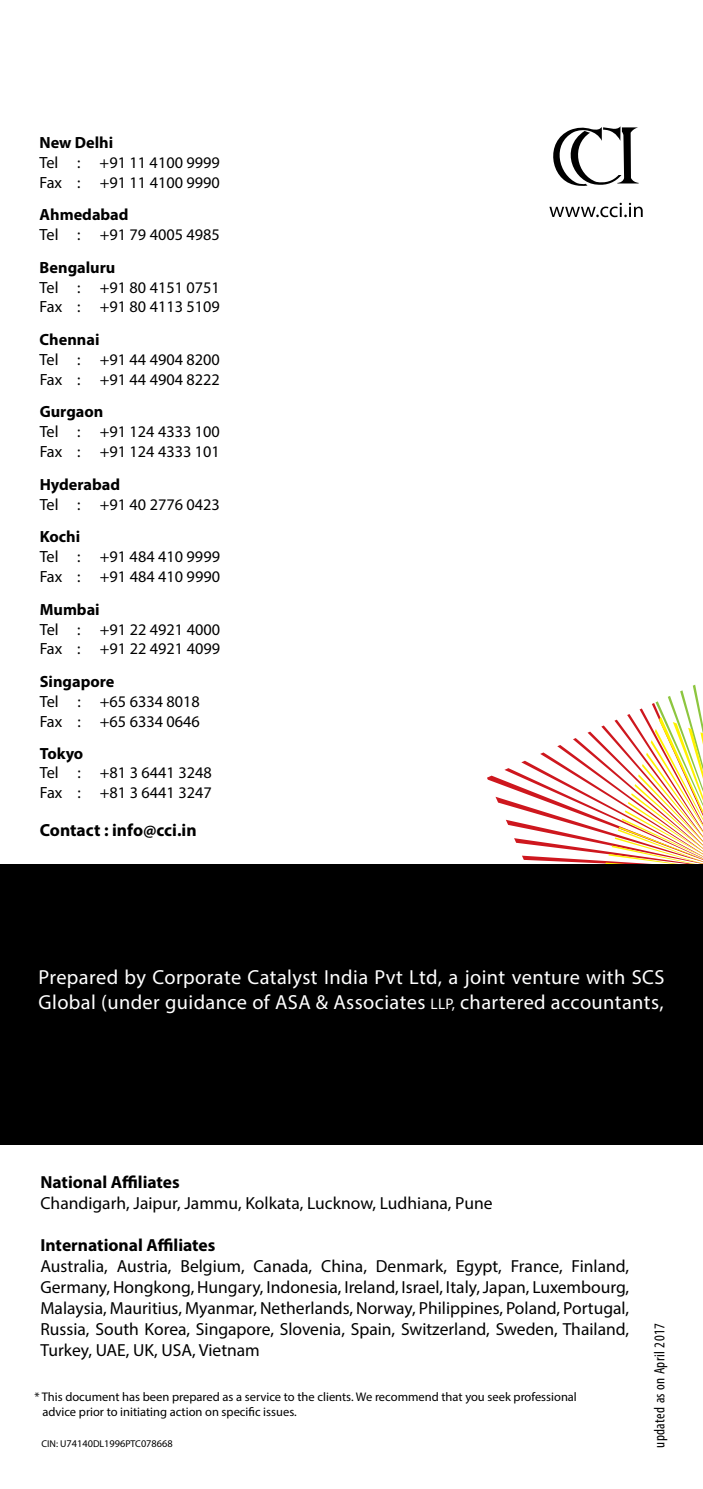
<style>
.page{position:relative;width:703px;height:1489px;background:#fff}
.page>*{position:absolute;margin:0;border:0;box-sizing:border-box;transform-origin:0 0}
.t1{font:20.25px/24.5px "Myriad Pro";letter-spacing:.02em;color:#fff}
.t2{font:17.5px/21px "Myriad Pro";color:#000;text-align:justify}
.t3{font:700 17.5px "Myriad Pro";color:#000}
.t4{font:16.25px/19.5px "Myriad Pro";color:#000}
.t5{font:700 16.25px "Myriad Pro";color:#000}
.t6{font:condensed 15px "Myriad Pro";letter-spacing:.03em;color:#000}
.t7{font:12.5px/15px "Myriad Pro";color:#000}
.t8{font:10.25px "Myriad Pro";color:#000}
.s1{font-size:15.25px}
.s2{font-size:9.75px}
</style>
<div class="page">
<svg style="left:487px;top:684px;width:215px;height:180px"></svg>
<div style="left:1px;top:864px;width:701px;height:280px;background:#000"></div>
<svg style="left:553px;top:126px;width:85px;height:60px"></svg>
<svg style="left:549px;top:203px;width:93px;height:14px"></svg>
<p class="t5" style="left:40px;top:132px;width:75px">New Delhi</p>
<p class="t4" style="left:40px;top:153px;width:182px">Tel : +91 11 4100 9999<br>Fax : +91 11 4100 9990</p>
<p class="t5" style="left:40px;top:204px;width:90px">Ahmedabad</p>
<p class="t4" style="left:40px;top:225px;width:182px">Tel : +91 79 4005 4985</p>
<p class="t5" style="left:40px;top:257px;width:77px">Bengaluru</p>
<p class="t4" style="left:40px;top:277px;width:182px">Tel : +91 80 4151 0751<br>Fax : +91 80 4113 5109</p>
<p class="t5" style="left:40px;top:329px;width:61px">Chennai</p>
<p class="t4" style="left:40px;top:349px;width:182px">Tel : +91 44 4904 8200<br>Fax : +91 44 4904 8222</p>
<p class="t5" style="left:40px;top:401px;width:65px">Gurgaon</p>
<p class="t4" style="left:40px;top:421px;width:182px">Tel : +91 124 4333 100<br>Fax : +91 124 4333 101</p>
<p class="t5" style="left:40px;top:473px;width:82px">Hyderabad</p>
<p class="t4" style="left:40px;top:494px;width:182px">Tel : +91 40 2776 0423</p>
<p class="t5" style="left:40px;top:526px;width:42px">Kochi</p>
<p class="t4" style="left:40px;top:546px;width:182px">Tel : +91 484 410 9999<br>Fax : +91 484 410 9990</p>
<p class="t5" style="left:40px;top:598px;width:61px">Mumbai</p>
<p class="t4" style="left:40px;top:619px;width:182px">Tel : +91 22 4921 4000<br>Fax : +91 22 4921 4099</p>
<p class="t5" style="left:40px;top:670px;width:76px">Singapore</p>
<p class="t4" style="left:40px;top:691px;width:161px">Tel : +65 6334 8018<br>Fax : +65 6334 0646</p>
<p class="t5" style="left:40px;top:742px;width:45px">Tokyo</p>
<p class="t4" style="left:40px;top:762px;width:173px">Tel : +81 3 6441 3248<br>Fax : +81 3 6441 3247</p>
<p class="t3" style="left:40px;top:819px;width:158px">Contact : info@cci.in</p>
<p class="t1" style="left:39px;top:964px;width:627px">Prepared by Corporate Catalyst India Pvt Ltd, a joint venture with SCS<br>Global (under guidance of ASA &amp; Associates <span class="s1">LLP,</span> chartered accountants,</p>
<p class="t3" style="left:40px;top:1170px;width:141px">National Affiliates</p>
<p class="t2" style="left:40px;top:1192px;width:453px">Chandigarh, Jaipur, Jammu, Kolkata, Lucknow, Ludhiana, Pune</p>
<p class="t3" style="left:40px;top:1233px;width:176px">International Affiliates</p>
<p class="t2" style="left:40px;top:1255px;width:590px">Australia, Austria, Belgium, Canada, China, Denmark, Egypt, France, Finland, Germany, Hongkong, Hungary, Indonesia, Ireland, Israel, Italy, Japan, Luxembourg, Malaysia, Mauritius, Myanmar, Netherlands, Norway, Philippines, Poland, Portugal, Russia, South Korea, Singapore, Slovenia, Spain, Switzerland, Sweden, Thailand, Turkey, UAE, UK, USA, Vietnam</p>
<p class="t7" style="left:42px;top:1388px;width:535px;text-indent:-8px">* This document has been prepared as a service to the clients. We recommend that you seek professional advice prior to initiating action on specific issues.</p>
<p class="t8" style="left:41px;top:1437px;width:133px"><span class="s2">CIN: U</span>74140<span class="s2">DL</span>1996<span class="s2">PTC</span>078668</p>
<p class="t6" style="left:650px;top:1447px;width:126px;rotate:-90deg">updated as on April 2017</p>
</div>
